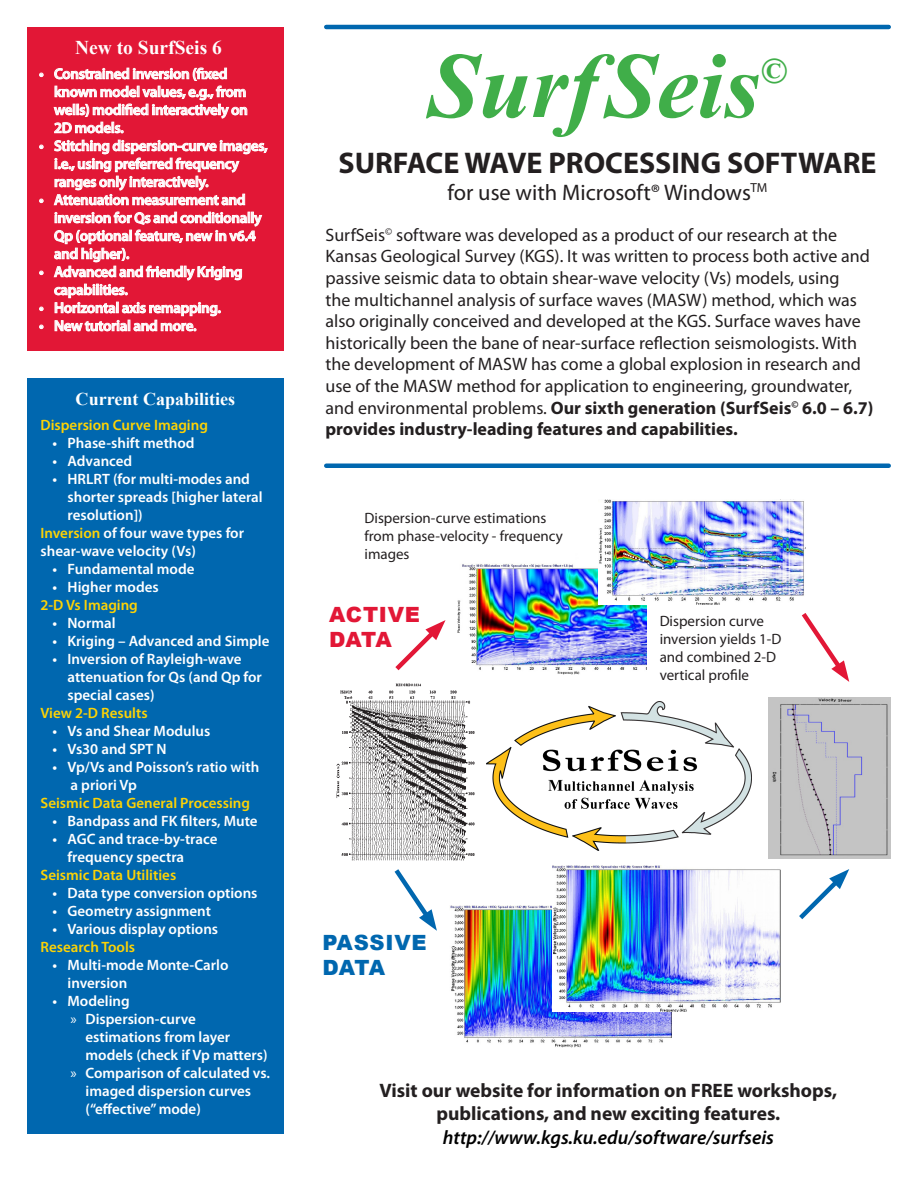
<style>
.page{position:relative;width:918px;height:1188px;background:#fff}
.page>*{position:absolute;margin:0;border:0;box-sizing:border-box;transform-origin:0 0}
.t1{font:italic 700 93px "Times New Roman";color:#40ae49}
.t2{font:italic 700 35.85px "Times New Roman";color:#40ae49}
.t3{font:700 30px "Myriad Pro";color:#231f20}
.t4{font:22.5px "Myriad Pro";color:#231f20}
.t5{font:900 21px "Arial";letter-spacing:.035em;color:#0067af}
.t6{font:900 21px "Arial";letter-spacing:.025em;color:#e21736}
.t7{font:700 19.5px/23.4px "Myriad Pro";color:#231f20;text-align:center}
.t8{font:italic 600 19.5px "Myriad Pro";color:#000}
.t9{font:700 19.5px "Times New Roman";color:#fff}
.t10{font:18px/21.6px "Myriad Pro";color:#231f20}
.t11{font:700 18px "Times New Roman";color:#fff}
.t12{font:600 15px/18px "Myriad Pro";color:#fff}
.t13{font:600 15px/18px "Myriad Pro";letter-spacing:-.02em;color:#fff}
.t14{font:15px/18px "Myriad Pro";color:#231f20}
.t15{font:600 15px "Myriad Pro";color:#fed304}
.s1{color:#fed304}
.s2{font-weight:400}
.s3{font-weight:700}
</style>
<div class="page">
<div style="left:27px;top:27px;width:257px;height:324px;background:#e21736"></div>
<div style="left:27px;top:378px;width:257px;height:756px;background:#0067af"></div>
<img style="left:486px;top:701px;width:265px;height:150px">
<img style="left:457px;top:564px;width:189px;height:110px">
<img style="left:598px;top:500px;width:207px;height:104px">
<img style="left:768px;top:698px;width:123px;height:161px">
<img style="left:450px;top:905px;width:221px;height:143px">
<img style="left:552px;top:866px;width:228px;height:146px">
<img style="left:336px;top:683px;width:139px;height:178px">
<svg style="left:394px;top:869px;width:43px;height:62px"></svg>
<svg style="left:395px;top:620px;width:51px;height:51px"></svg>
<svg style="left:799px;top:869px;width:50px;height:51px"></svg>
<svg style="left:801px;top:613px;width:48px;height:69px"></svg>
<hr style="left:326px;top:25px;width:563px;height:4px;background:#0067af">
<hr style="left:326px;top:464px;width:563px;height:4px;background:#0067af">
<svg style="left:53px;top:67px;width:215px;height:265px"></svg>
<p class="t9" style="left:75px;top:33px;width:148px">New to SurfSeis 6</p>
<p class="t13" style="left:54px;top:64px;width:195px;text-indent:-15px">• Constrained inversion (fixed known model values, e.g., from wells) modified interactively on<br>2D models.</p>
<p class="t13" style="left:54px;top:136px;width:215px;text-indent:-15px">• Stitching dispersion-curve images, i.e., using preferred frequency ranges only interactively.</p>
<p class="t13" style="left:54px;top:190px;width:209px;text-indent:-15px">• Attenuation measurement and inversion for Qs and conditionally<br>Qp (optional feature, new in v6.4 and higher).</p>
<p class="t13" style="left:54px;top:262px;width:190px;text-indent:-15px">• Advanced and friendly Kriging capabilities.</p>
<p class="t13" style="left:39px;top:298px;width:184px">• Horizontal axis remapping.</p>
<p class="t13" style="left:39px;top:316px;width:159px">• New tutorial and more.</p>
<p class="t11" style="left:76px;top:386px;width:161px">Current Capabilities</p>
<p class="t15" style="left:40px;top:415px;width:169px">Dispersion Curve Imaging</p>
<p class="t12" style="left:52px;top:433px;width:144px">• Phase-shift method</p>
<p class="t12" style="left:52px;top:451px;width:81px">• Advanced</p>
<p class="t12" style="left:68px;top:469px;width:197px;text-indent:-15px">• HRLRT (for multi-modes and shorter spreads [higher lateral resolution])</p>
<p class="t12" style="left:40px;top:523px;width:205px"><span class="s1">Inversion</span> of four wave types for shear-wave velocity (Vs)</p>
<p class="t12" style="left:52px;top:559px;width:144px">• Fundamental mode</p>
<p class="t12" style="left:52px;top:577px;width:108px">• Higher modes</p>
<p class="t15" style="left:40px;top:595px;width:99px">2-D Vs Imaging</p>
<p class="t12" style="left:52px;top:613px;width:65px">• Normal</p>
<p class="t12" style="left:52px;top:631px;width:218px">• Kriging – Advanced and Simple</p>
<p class="t12" style="left:68px;top:649px;width:196px;text-indent:-15px">• Inversion of Rayleigh-wave attenuation for Qs (and Qp for special cases)</p>
<p class="t15" style="left:40px;top:703px;width:109px">View 2-D Results</p>
<p class="t12" style="left:52px;top:721px;width:159px">• Vs and Shear Modulus</p>
<p class="t12" style="left:52px;top:739px;width:116px">• Vs30 and SPT N</p>
<p class="t12" style="left:71px;top:757px;width:190px;text-indent:-18px">• Vp/Vs and Poisson’s ratio with a priori Vp</p>
<p class="t15" style="left:40px;top:793px;width:211px">Seismic Data General Processing</p>
<p class="t12" style="left:52px;top:811px;width:207px">• Bandpass and FK filters, Mute</p>
<p class="t12" style="left:68px;top:829px;width:151px;text-indent:-15px">• AGC and trace-by-trace frequency spectra</p>
<p class="t15" style="left:40px;top:865px;width:137px">Seismic Data Utilities</p>
<p class="t12" style="left:52px;top:883px;width:207px">• Data type conversion options</p>
<p class="t12" style="left:52px;top:901px;width:160px">• Geometry assignment</p>
<p class="t12" style="left:52px;top:919px;width:167px">• Various display options</p>
<p class="t15" style="left:40px;top:937px;width:96px">Research Tools</p>
<p class="t12" style="left:68px;top:955px;width:163px;text-indent:-15px">• Multi-mode Monte-Carlo inversion</p>
<p class="t12" style="left:52px;top:991px;width:79px">• Modeling</p>
<p class="t12" style="left:86px;top:1009px;width:184px;text-indent:-15px"><span class="s2">»</span> Dispersion-curve estimations from layer models (check if Vp matters)</p>
<p class="t12" style="left:86px;top:1063px;width:186px;text-indent:-15px"><span class="s2">»</span> Comparison of calculated vs. imaged dispersion curves (“effective” mode)</p>
<p class="t1" style="left:428px;top:21px;width:334px">SurfSeis</p>
<p class="t2" style="left:760px;top:46px;width:28px">©</p>
<p class="t3" style="left:338px;top:143px;width:540px">SURFACE WAVE PROCESSING SOFTWARE</p>
<p class="t4" style="left:448px;top:178px;width:321px">for use with Microsoft® Windows<sup>TM</sup></p>
<p class="t10" style="left:326px;top:224px;width:549px">SurfSeis<sup>©</sup> software was developed as a product of our research at the Kansas Geological Survey (KGS). It was written to process both active and passive seismic data to obtain shear-wave velocity (Vs) models, using<br>the multichannel analysis of surface waves (MASW) method, which was also originally conceived and developed at the KGS. Surface waves have historically been the bane of near-surface reflection seismologists. With the development of MASW has come a global explosion in research and use of the MASW method for application to engineering, groundwater, and environmental problems. <span class="s3">Our sixth generation (SurfSeis</span><sup>©</sup> <span class="s3">6.0 – 6.7) provides industry-leading features and capabilities.</span></p>
<p class="t14" style="left:364px;top:509px;width:200px">Dispersion-curve estimations from phase-velocity - frequency images</p>
<p class="t6" style="left:329px;top:599px;width:92px">ACTIVE</p>
<p class="t6" style="left:329px;top:624px;width:64px">DATA</p>
<p class="t14" style="left:660px;top:612px;width:123px">Dispersion curve inversion yields 1-D and combined 2-D vertical profile</p>
<p class="t5" style="left:323px;top:927px;width:106px">PASSIVE</p>
<p class="t5" style="left:323px;top:953px;width:64px">DATA</p>
<p class="t7" style="left:380px;top:1078px;width:459px">Visit our website for information on FREE workshops, publications, and new exciting features.</p>
<p class="t8" style="left:443px;top:1125px;width:333px">http://www.kgs.ku.edu/software/surfseis</p>
</div>
